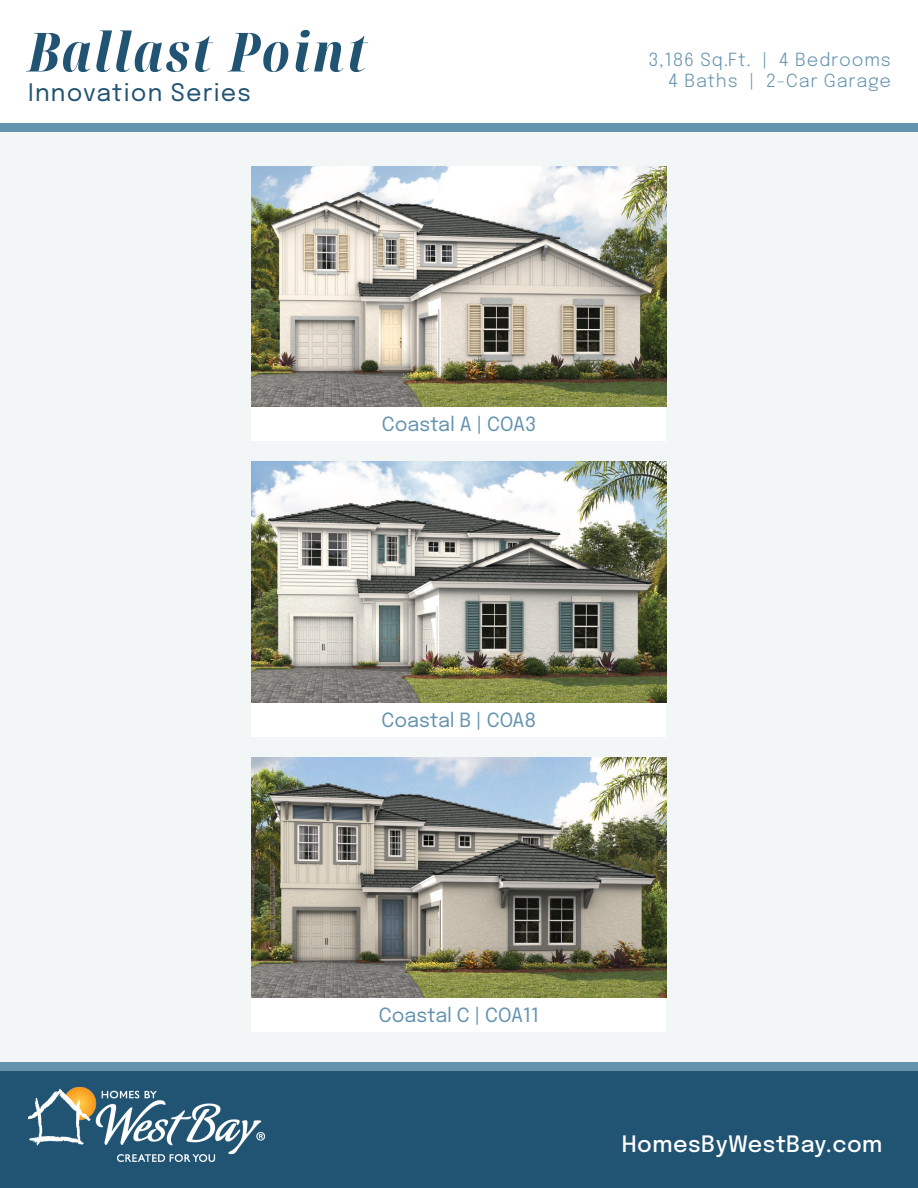
<style>
.page{position:relative;width:918px;height:1188px;background:#fff}
.page>*{position:absolute;margin:0;border:0;box-sizing:border-box;transform-origin:0 0}
.t1{font:italic 54px "Noto Serif Display";letter-spacing:.05em;color:#215372}
.t2{font:24px "Epilogue";letter-spacing:.05em;color:#215372}
.t3{font:500 22.5px "Epilogue";letter-spacing:.02em;color:#fff}
.t4{font:19.5px "Epilogue";color:#6493ae}
.t5{font:18px "Epilogue";letter-spacing:.05em;color:#6493ae}
</style>
<div class="page">
<div style="left:0;top:130px;width:918px;height:1058px;background:#f3f6f7"></div>
<div style="left:0;top:1066px;width:918px;height:122px;background:#215372"></div>
<img style="left:28px;top:1087px;width:236px;height:74px">
<div style="left:252px;top:407px;width:414px;height:34px;background:#fff"></div>
<div style="left:252px;top:702px;width:414px;height:34px;background:#fff"></div>
<div style="left:252px;top:998px;width:414px;height:34px;background:#fff"></div>
<div style="left:0;top:123px;width:918px;height:9px;background:#6493ae"></div>
<div style="left:0;top:1062px;width:918px;height:8px;background:#6493ae"></div>
<img style="left:252px;top:166px;width:414px;height:241px">
<img style="left:252px;top:462px;width:414px;height:240px">
<img style="left:252px;top:757px;width:414px;height:241px">
<p class="t1" style="left:28px;top:14px;width:340px">Ballast Point</p>
<p class="t2" style="left:28px;top:76px;width:224px">Innovation Series</p>
<p class="t5" style="left:648px;top:46px;width:244px">3,186 Sq.Ft. | 4 Bedrooms</p>
<p class="t5" style="left:668px;top:68px;width:224px">4 Baths | 2-Car Garage</p>
<p class="t4" style="left:382px;top:410px;width:156px">Coastal A | COA3</p>
<p class="t4" style="left:382px;top:706px;width:156px">Coastal B | COA8</p>
<p class="t4" style="left:379px;top:1001px;width:162px">Coastal C | COA11</p>
<p class="t3" style="left:622px;top:1127px;width:262px">HomesByWestBay.com</p>
</div>
